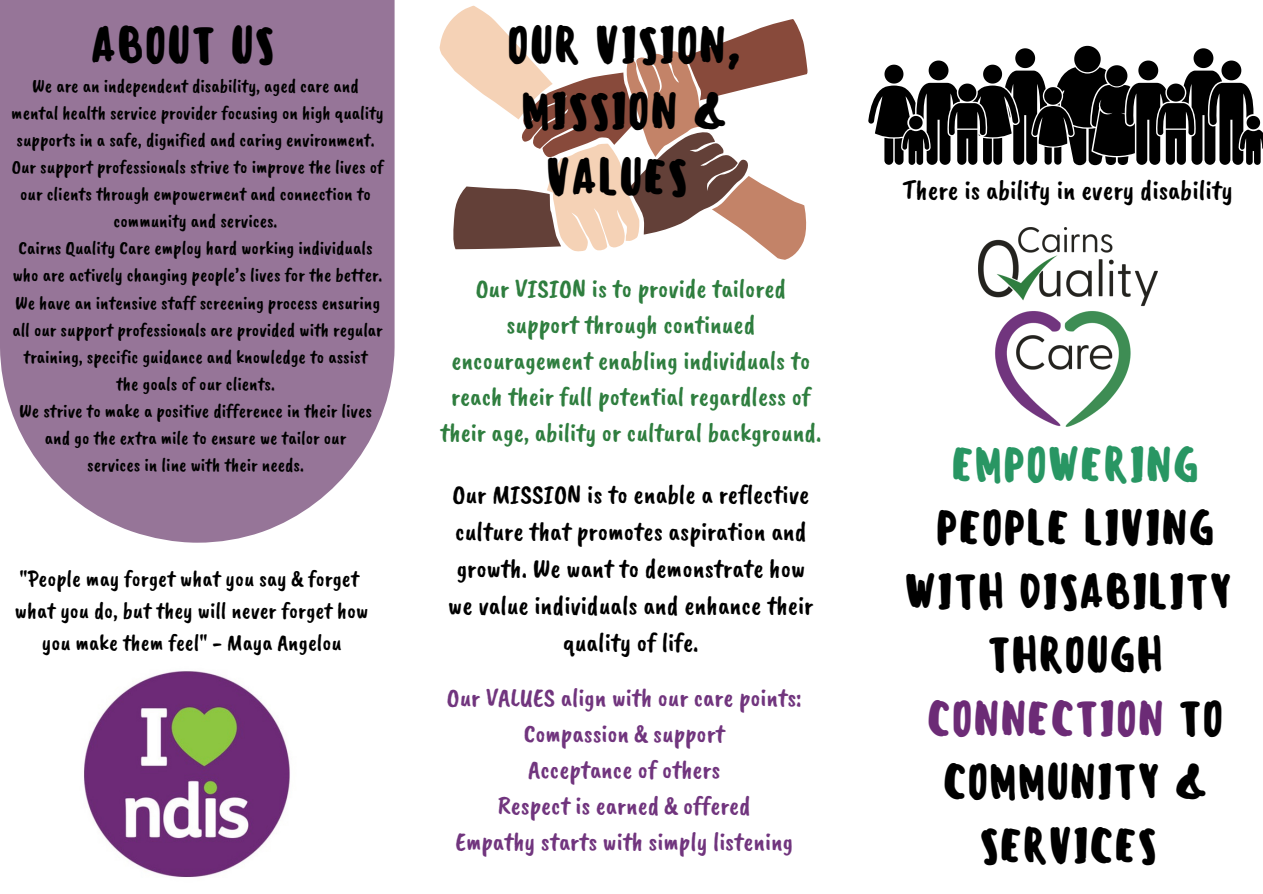
<style>
.page{position:relative;width:1263px;height:894px;background:#fff}
.page>*{position:absolute;margin:0;border:0;box-sizing:border-box;transform-origin:0 0}
.t1{font:500 47.85px/66.2px "Sensei";color:#000;text-align:center}
.t2{font:500 47.55px "Sensei";color:#000}
.t3{font:500 45.9px/63.4px "Sensei";color:#000;text-align:center}
.t4{font:27.9px "Caveat Brush";color:#000}
.t5{font:26.85px/37px "Caveat Brush";color:#000;text-align:center}
.t6{font:26.55px/36.2px "Caveat Brush";color:#2f7e3f;text-align:center}
.t7{font:26.25px "Caveat Brush";color:#71357e}
.t8{font:23.4px/31.7px "Caveat Brush";color:#000;text-align:center}
.t9{font:19.35px/27px "Caveat Brush";color:#000;text-align:center}
.s1{color:#289663}
.s2{color:#6c2b76}
</style>
<div class="page">
<svg style="left:0;top:0;width:395px;height:542px;fill:#967598"></svg>
<img style="left:978px;top:227px;width:180px;height:199px">
<svg style="left:640px;top:19px;width:168px;height:241px"></svg>
<svg style="left:439px;top:6px;width:201px;height:246px"></svg>
<svg style="left:868px;top:46px;width:395px;height:119px"></svg>
<img style="left:84px;top:671px;width:206px;height:206px">
<p class="t2" style="left:90px;top:17px;width:187px">ABOUT US</p>
<p class="t9" style="left:32px;top:72px;width:328px">We are an independent disability, aged care and</p>
<p class="t9" style="left:11px;top:99px;width:374px;text-align:left">mental health service provider focusing on high quality supports in a safe, dignified and caring environment.</p>
<p class="t9" style="left:12px;top:153px;width:373px">Our support professionals strive to improve the lives of our clients through empowerment and connection to</p>
<p class="t9" style="left:114px;top:207px;width:165px">community and services.</p>
<p class="t9" style="left:19px;top:234px;width:356px">Cairns Quality Care employ hard working individuals</p>
<p class="t9" style="left:12px;top:261px;width:372px">who are actively changing people’s lives for the better.<br>We have an intensive staff screening process ensuring all our support professionals are provided with regular training, specific guidance and knowledge to assist</p>
<p class="t9" style="left:116px;top:369px;width:160px">the goals of our clients.</p>
<p class="t9" style="left:19px;top:396px;width:354px">We strive to make a positive difference in their lives</p>
<p class="t9" style="left:45px;top:423px;width:303px">and go the extra mile to ensure we tailor our</p>
<p class="t9" style="left:87px;top:450px;width:218px">services in line with their needs.</p>
<p class="t8" style="left:20px;top:562px;width:341px">"People may forget what you say &amp; forget</p>
<p class="t8" style="left:15px;top:594px;width:355px">what you do, but they will never forget how you make them feel" - Maya Angelou</p>
<p class="t1" style="left:507px;top:12px;width:236px">OUR VISION,<br>MISSION &amp;<br>VALUES</p>
<p class="t6" style="left:440px;top:270px;width:383px">Our VISION is to provide tailored support through continued encouragement enabling individuals to reach their full potential regardless of their age, ability or cultural background.</p>
<p class="t5" style="left:448px;top:476px;width:367px">Our MISSION is to enable a reflective culture that promotes aspiration and growth. We want to demonstrate how we value individuals and enhance their quality of life.</p>
<p class="t7" style="left:447px;top:680px;width:356px">Our VALUES align with our care points:</p>
<p class="t7" style="left:524px;top:716px;width:202px">Compassion &amp; support</p>
<p class="t7" style="left:528px;top:752px;width:194px">Acceptance of others</p>
<p class="t7" style="left:498px;top:788px;width:254px">Respect is earned &amp; offered</p>
<p class="t7" style="left:455px;top:824px;width:339px">Empathy starts with simply listening</p>
<p class="t4" style="left:902px;top:173px;width:332px">There is ability in every disability</p>
<p class="t3" style="left:904px;top:433px;width:330px"><span class="s1">EMPOWERING<br></span>PEOPLE LIVING<br>WITH DISABILITY</p>
<p class="t3" style="left:927px;top:623px;width:299px">THROUGH<br><span class="s2">CONNECTION</span> TO<br>COMMUNITY &amp;<br>SERVICES</p>
</div>
